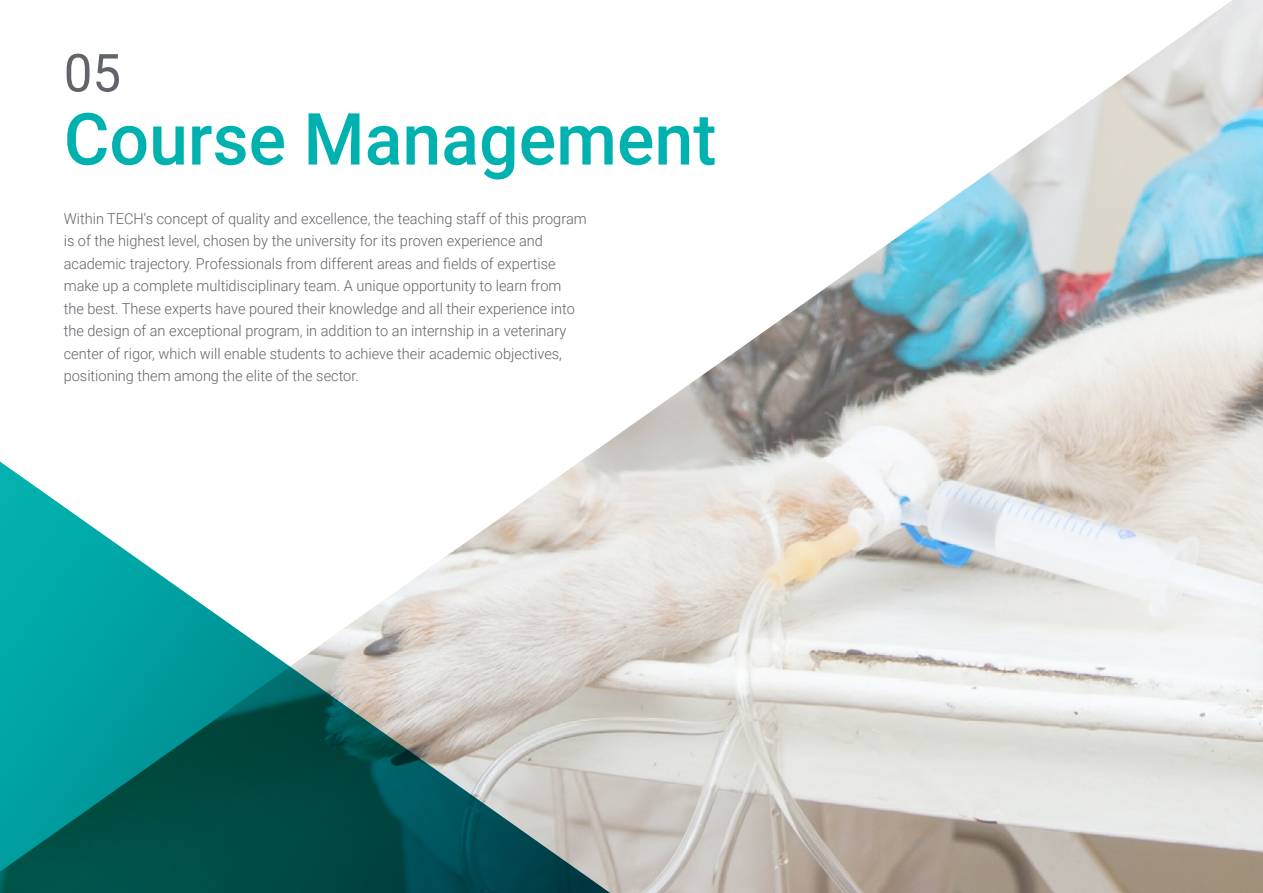
<style>
.page{position:relative;width:1263px;height:893px;background:#fff}
.page>*{position:absolute;margin:0;border:0;box-sizing:border-box;transform-origin:0 0}
.t1{font:500 72px "Roboto";color:#00b2af}
.t2{font:52.5px "Roboto";color:#61646a}
.t3{font:300 15px/22.5px "Roboto";color:#61646a}
</style>
<div class="page">
<img style="left:602px;top:0;width:661px;height:893px">
<svg style="left:0;top:446px;width:640px;height:447px"></svg>
<h2 class="t2" style="left:64px;top:36px;width:59px">05</h2>
<h1 class="t1" style="left:64px;top:89px;width:654px">Course Management</h1>
<p class="t3" style="left:64px;top:207px;width:524px">Within TECH's concept of quality and excellence, the teaching staff of this program is of the highest level, chosen by the university for its proven experience and academic trajectory. Professionals from different areas and fields of expertise make up a complete multidisciplinary team. A unique opportunity to learn from<br>the best. These experts have poured their knowledge and all their experience into the design of an exceptional program, in addition to an internship in a veterinary center of rigor, which will enable students to achieve their academic objectives, positioning them among the elite of the sector.</p>
</div>
